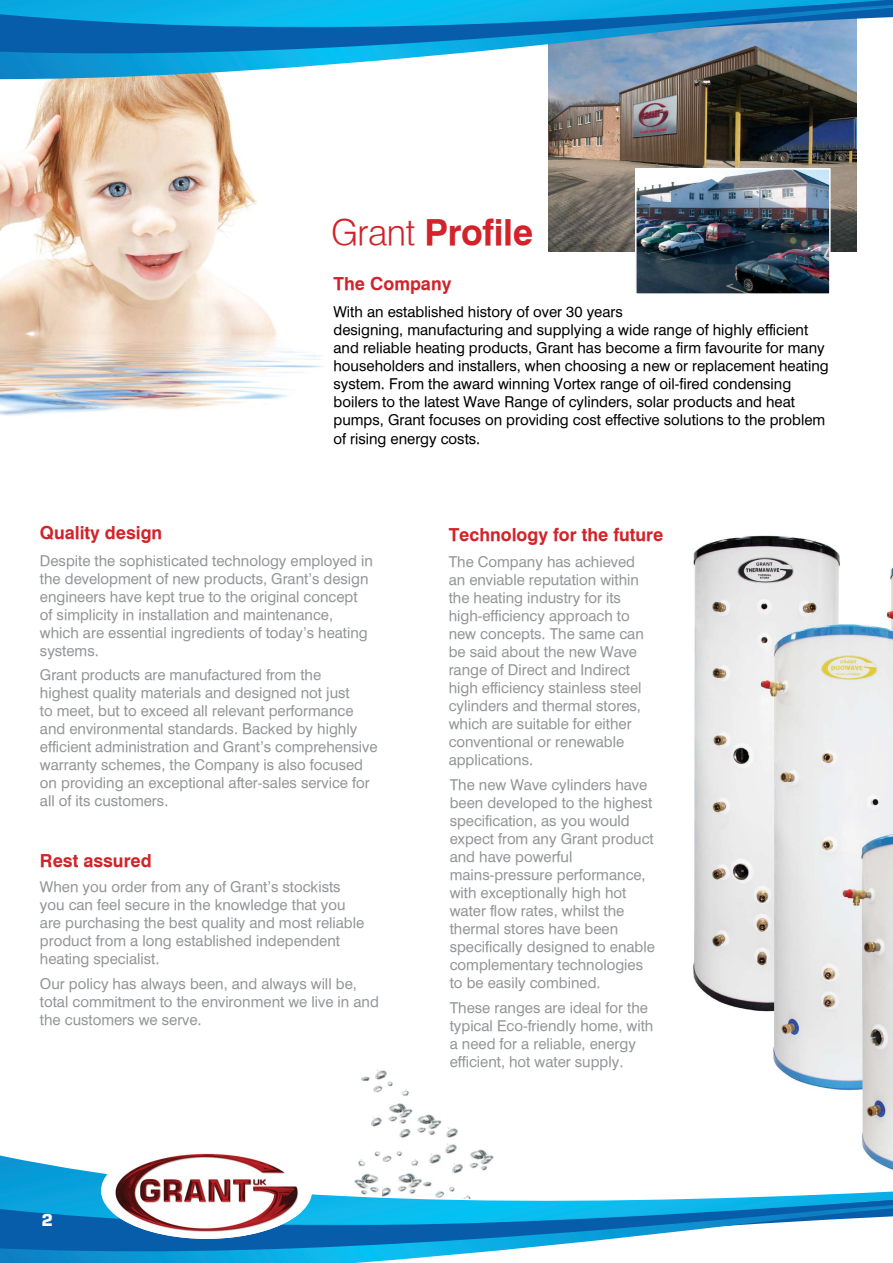
<style>
.page{position:relative;width:893px;height:1263px;background:#fff}
.page>*{position:absolute;margin:0;border:0;box-sizing:border-box;transform-origin:0 0}
.t1{font:700 36px "Halvett";letter-spacing:-.01em;color:#d2232a}
.t2{font:700 18px "Halvett";color:#d2232a}
.t3{font:700 16.5px "Square 721 BT";color:#fff}
.t4{font:15px/18px "Halvett";color:#939598}
.t5{font:15px/18px "Halvett";color:#000}
.s1{font-weight:300}
</style>
<div class="page">
<img style="left:693px;top:535px;width:200px;height:488px">
<img style="left:0;top:107px;width:322px;height:309px">
<img style="left:549px;top:107px;width:308px;height:145px">
<svg style="left:37px;top:83px;width:820px;height:24px"></svg>
<svg style="left:0;top:40px;width:857px;height:43px"></svg>
<svg style="left:0;top:0;width:893px;height:40px;background:#1a95cf"></svg>
<img style="left:638px;top:171px;width:190px;height:121px">
<div style="left:635px;top:168px;width:196px;height:127px;border:2px solid #fff"></div>
<svg style="left:0;top:1049px;width:893px;height:214px"></svg>
<svg style="left:0;top:1155px;width:893px;height:80px"></svg>
<svg style="left:773px;top:1023px;width:120px;height:26px;background:#d5d4d3"></svg>
<div style="left:101px;top:1142px;width:211px;height:97px;background:#fff;border-radius:50%"></div>
<img style="left:112px;top:1147px;width:189px;height:92px">
<h1 class="t1" style="left:331px;top:210px;width:203px"><span class="s1">Grant</span> Profile</h1>
<p class="t2" style="left:333px;top:273px;width:119px">The Company</p>
<p class="t5" style="left:333px;top:302px;width:497px">With an established history of over 30 years<br>designing, manufacturing and supplying a wide range of highly efficient and reliable heating products, Grant has become a firm favourite for many householders and installers, when choosing a new or replacement heating system. From the award winning Vortex range of oil-fired condensing boilers to the latest Wave Range of cylinders, solar products and heat pumps, Grant focuses on providing cost effective solutions to the problem</p>
<p class="t5" style="left:333px;top:430px;width:148px">of rising energy costs.</p>
<p class="t2" style="left:40px;top:522px;width:124px">Quality design</p>
<p class="t4" style="left:40px;top:551px;width:334px">Despite the sophisticated technology employed in the development of new products, Grant’s design engineers have kept true to the original concept of simplicity in installation and maintenance, which are essential ingredients of today’s heating systems.</p>
<p class="t4" style="left:40px;top:666px;width:339px">Grant products are manufactured from the<br>highest quality materials and designed not just<br>to meet, but to exceed all relevant performance and environmental standards. Backed by highly efficient administration and Grant’s comprehensive warranty schemes, the Company is also focused on providing an exceptional after-sales service for all of its customers.</p>
<p class="t2" style="left:40px;top:850px;width:113px">Rest assured</p>
<p class="t4" style="left:40px;top:878px;width:326px">When you order from any of Grant’s stockists you can feel secure in the knowledge that you are purchasing the best quality and most reliable product from a long established independent heating specialist.</p>
<p class="t4" style="left:40px;top:974px;width:340px">Our policy has always been, and always will be, total commitment to the environment we live in and the customers we serve.</p>
<p class="t3" style="left:41px;top:1210px;width:13px">2</p>
<p class="t2" style="left:449px;top:523px;width:216px">Technology for the future</p>
<p class="t4" style="left:449px;top:553px;width:197px">The Company has achieved an enviable reputation within the heating industry for its high-efficiency approach to new concepts. The same can be said about the new Wave range of Direct and Indirect high efficiency stainless steel cylinders and thermal stores, which are suitable for either conventional or renewable applications.</p>
<p class="t4" style="left:450px;top:776px;width:207px">The new Wave cylinders have been developed to the highest specification, as you would expect from any Grant product and have powerful mains-pressure performance, with exceptionally high hot water flow rates, whilst the thermal stores have been specifically designed to enable complementary technologies to be easily combined.</p>
<p class="t4" style="left:450px;top:998px;width:205px">These ranges are ideal for the typical Eco-friendly home, with a need for a reliable, energy efficient, hot water supply.</p>
</div>
